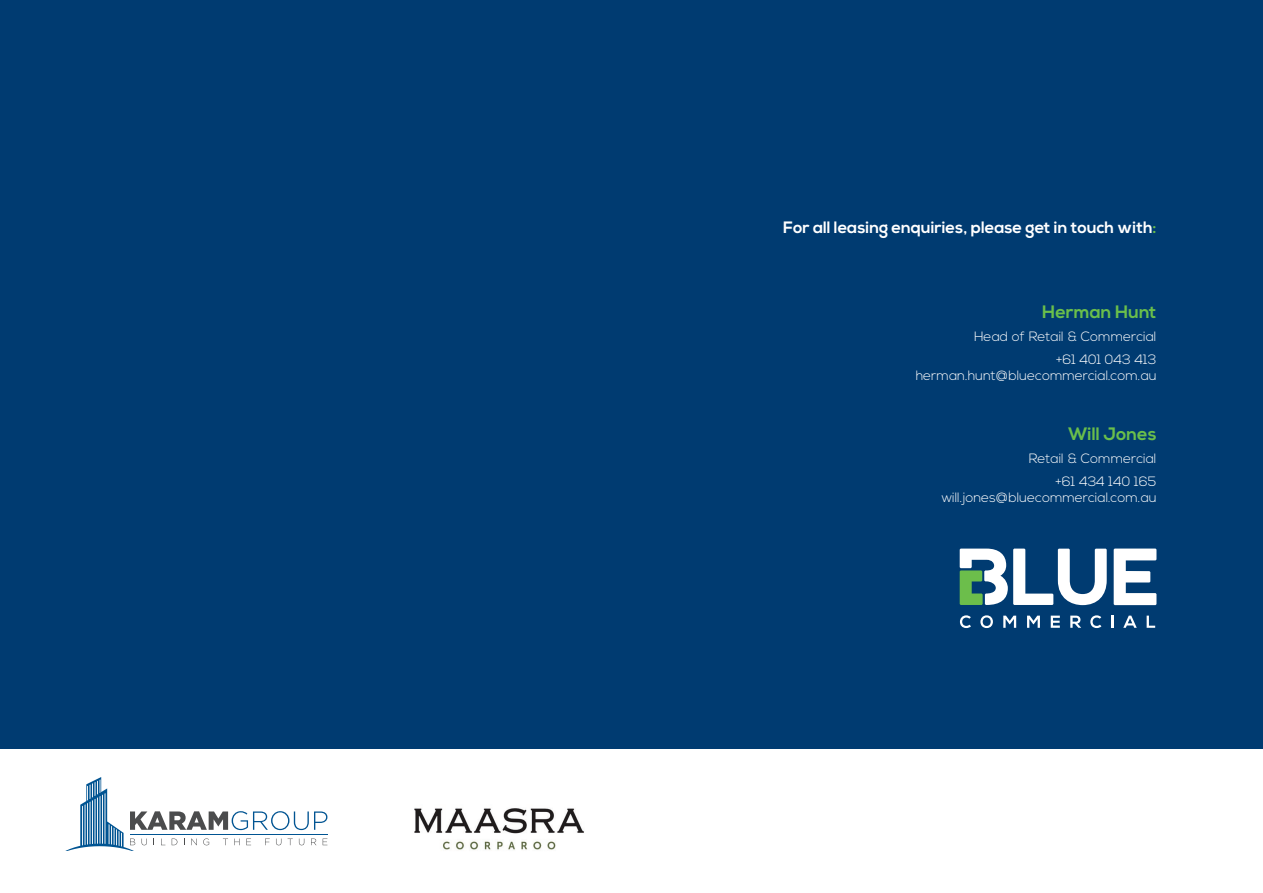
<style>
.page{position:relative;width:1263px;height:893px;background:#003b71}
.page>*{position:absolute;margin:0;border:0;box-sizing:border-box;transform-origin:0 0}
.t1{font:700 18px "Nexa";color:#6abf4b}
.t2{font:700 16.5px "Nexa";color:#fff}
.t3{font:300 13.5px "Nexa";color:#fff}
.s1{color:#6abf4b}
</style>
<div class="page">
<div style="left:0;top:749px;width:1263px;height:144px;background:#fff"></div>
<svg style="left:960px;top:615px;width:11px;height:13px"></svg>
<svg style="left:980px;top:615px;width:13px;height:13px"></svg>
<svg style="left:1003px;top:616px;width:13px;height:12px"></svg>
<svg style="left:1027px;top:616px;width:13px;height:12px"></svg>
<svg style="left:1051px;top:616px;width:9px;height:12px"></svg>
<svg style="left:1070px;top:616px;width:11px;height:12px"></svg>
<svg style="left:1090px;top:615px;width:11px;height:13px"></svg>
<svg style="left:1111px;top:616px;width:3px;height:12px"></svg>
<svg style="left:1123px;top:616px;width:14px;height:12px"></svg>
<svg style="left:1146px;top:616px;width:9px;height:12px"></svg>
<svg style="left:1114px;top:549px;width:42px;height:56px"></svg>
<svg style="left:960px;top:549px;width:147px;height:56px"></svg>
<img style="left:414px;top:808px;width:170px;height:42px">
<svg style="left:65px;top:777px;width:262px;height:74px"></svg>
<hr style="left:130px;top:834px;width:197px;height:1px;background:#005492">
<p class="t2" style="left:783px;top:218px;width:375px">For all leasing enquiries, please get in touch with<span class="s1">:</span></p>
<p class="t1" style="left:1042px;top:301px;width:116px">Herman Hunt</p>
<p class="t3" style="left:1056px;top:352px;width:102px">+61 401 043 413</p>
<p class="t3" style="left:916px;top:368px;width:242px">herman.hunt@bluecommercial.com.au</p>
<p class="t3" style="left:974px;top:328px;width:184px">Head of Retail &amp; Commercial</p>
<p class="t1" style="left:1068px;top:423px;width:90px">Will Jones</p>
<p class="t3" style="left:1055px;top:474px;width:103px">+61 434 140 165</p>
<p class="t3" style="left:942px;top:490px;width:216px">will.jones@bluecommercial.com.au</p>
<p class="t3" style="left:1029px;top:450px;width:129px">Retail &amp; Commercial</p>
</div>
